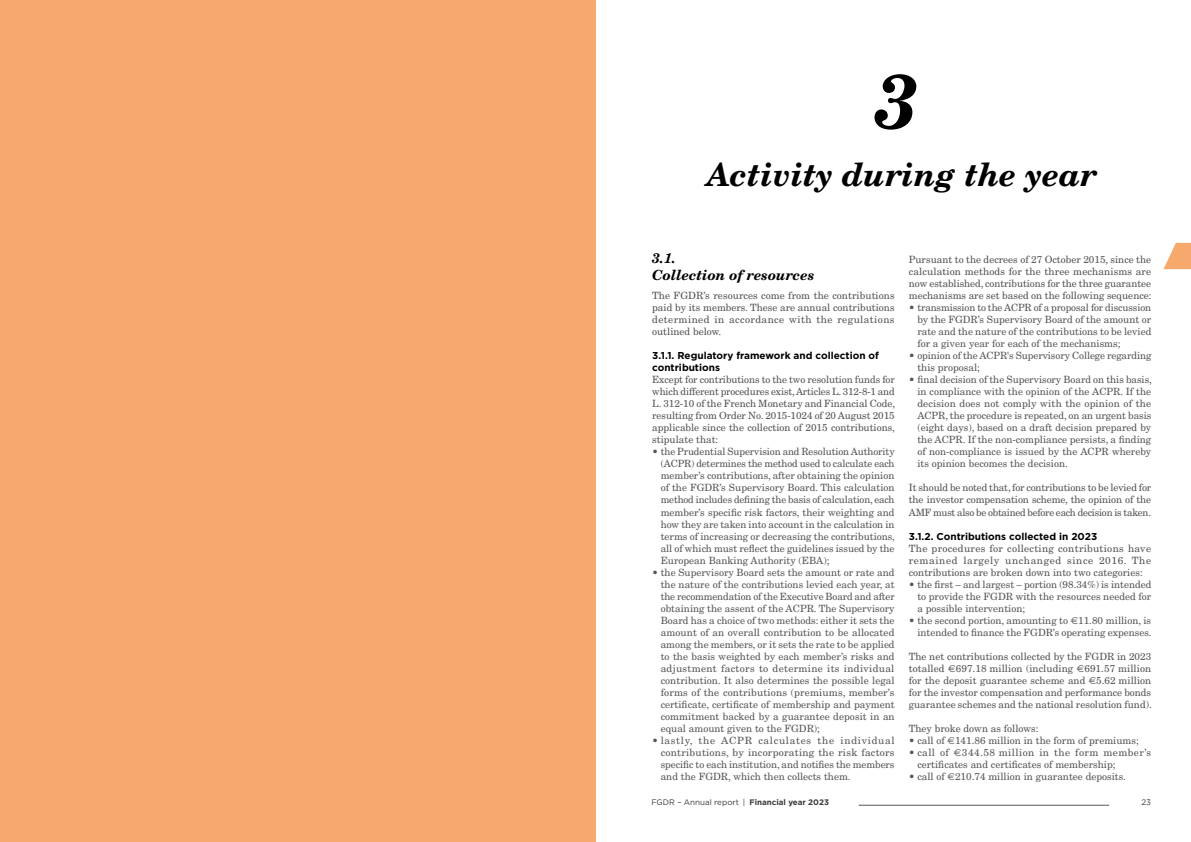
<style>
.page{position:relative;width:1191px;height:842px;background:#fff}
.page>*{position:absolute;margin:0;border:0;box-sizing:border-box;transform-origin:0 0}
.t1{font:italic 700 77px "New Century Schlbk LT Std";color:#000}
.t2{font:italic 700 32px "New Century Schlbk LT Std";color:#000}
.t3{font:italic 700 14px/16.8px "New Century Schlbk LT Std";color:#000}
.t4{font:10px/12px "New Century Schlbk LT Std";color:#565655;text-align:justify}
.t5{font:10px/12px "New Century Schlbk LT Std";color:#555454;text-align:justify}
.t6{font:700 10px/12px "Gotham HTF";color:#000}
.t7{font:8px "Gotham HTF";color:#3a3a39}
.s1{font-family:"Euro Sans"}
.s2{font-weight:700}
</style>
<div class="page">
<svg style="left:1163px;top:243px;width:28px;height:26px"></svg>
<div style="left:0;top:0;width:595px;height:842px;background:#f6a86d"></div>
<hr style="left:858px;top:805px;width:251px;height:1px;background:#565655">
<h1 class="t1" style="left:875px;top:52px;width:46px">3</h1>
<h2 class="t2" style="left:706px;top:155px;width:392px">Activity during the year</h2>
<h3 class="t3" style="left:652px;top:250px;width:164px">3.1.<br>Collection of resources</h3>
<p class="t5" style="left:652px;top:290px;width:244px">The FGDR’s resources come from the contributions paid by its members. These are annual contributions determined in accordance with the regulations outlined below.</p>
<p class="t6" style="left:652px;top:350px;width:228px">3.1.1. Regulatory framework and collection of contributions</p>
<p class="t5" style="left:652px;top:374px;width:244px">Except for contributions to the two resolution funds for which different procedures exist, Articles L. 312-8-1 and L. 312-10 of the French Monetary and Financial Code, resulting from Order No. 2015-1024 of 20 August 2015 applicable since the collection of 2015 contributions, stipulate that:</p>
<p class="t4" style="left:660px;top:446px;width:236px;text-indent:-9px">• the Prudential Supervision and Resolution Authority (ACPR) determines the method used to calculate each member’s contributions, after obtaining the opinion of the FGDR’s Supervisory Board. This calculation method includes defining the basis of calculation, each member’s specific risk factors, their weighting and how they are taken into account in the calculation in terms of increasing or decreasing the contributions, all of which must reflect the guidelines issued by the European Banking Authority (EBA);</p>
<p class="t4" style="left:660px;top:566px;width:235px;text-indent:-8px">• the Supervisory Board sets the amount or rate and the nature of the contributions levied each year, at the recommendation of the Executive Board and after obtaining the assent of the ACPR. The Supervisory Board has a choice of two methods: either it sets the amount of an overall contribution to be allocated among the members, or it sets the rate to be applied to the basis weighted by each member’s risks and adjustment factors to determine its individual contribution. It also determines the possible legal forms of the contributions (premiums, member’s certificate, certificate of membership and payment commitment backed by a guarantee deposit in an equal amount given to the FGDR);</p>
<p class="t4" style="left:660px;top:734px;width:235px;text-indent:-8px">• lastly, the ACPR calculates the individual contributions, by incorporating the risk factors specific to each institution, and notifies the members and the FGDR, which then collects them.</p>
<p class="t5" style="left:909px;top:254px;width:244px">Pursuant to the decrees of 27 October 2015, since the calculation methods for the three mechanisms are now established, contributions for the three guarantee mechanisms are set based on the following sequence:</p>
<p class="t4" style="left:917px;top:302px;width:235px;text-indent:-9px">• transmission to the ACPR of a proposal for discussion by the FGDR’s Supervisory Board of the amount or rate and the nature of the contributions to be levied for a given year for each of the mechanisms;</p>
<p class="t4" style="left:917px;top:350px;width:235px;text-indent:-8px">• opinion of the ACPR's Supervisory College regarding this proposal;</p>
<p class="t4" style="left:917px;top:374px;width:236px;text-indent:-8px">• final decision of the Supervisory Board on this basis, in compliance with the opinion of the ACPR. If the decision does not comply with the opinion of the ACPR, the procedure is repeated, on an urgent basis (eight days), based on a draft decision prepared by the ACPR. If the non-compliance persists, a finding of non-compliance is issued by the ACPR whereby its opinion becomes the decision.</p>
<p class="t5" style="left:909px;top:482px;width:244px">It should be noted that, for contributions to be levied for the investor compensation scheme, the opinion of the AMF must also be obtained before each decision is taken.</p>
<p class="t6" style="left:909px;top:530px;width:190px">3.1.2. Contributions collected in 2023</p>
<p class="t5" style="left:909px;top:542px;width:244px">The procedures for collecting contributions have remained largely unchanged since 2016. The contributions are broken down into two categories:</p>
<p class="t4" style="left:917px;top:578px;width:235px;text-indent:-9px">• the first – and largest – portion (98.34%) is intended to provide the FGDR with the resources needed for a possible intervention;</p>
<p class="t4" style="left:909px;top:614px;width:244px;text-align:right">• the second portion, amounting to <span class="s1">€</span>11.80 million, is intended to finance the FGDR’s operating expenses.</p>
<p class="t5" style="left:909px;top:650px;width:244px">The net contributions collected by the FGDR in 2023 totalled <span class="s1">€</span>697.18 million (including <span class="s1">€</span>691.57 million for the deposit guarantee scheme and <span class="s1">€</span>5.62 million for the investor compensation and performance bonds guarantee schemes and the national resolution fund).</p>
<p class="t5" style="left:909px;top:722px;width:131px">They broke down as follows:</p>
<p class="t4" style="left:909px;top:734px;width:231px">• call of <span class="s1">€</span>141.86 million in the form of premiums;</p>
<p class="t4" style="left:917px;top:746px;width:235px;text-indent:-9px">• call of <span class="s1">€</span>344.58 million in the form member’s certificates and certificates of membership;</p>
<p class="t4" style="left:909px;top:770px;width:219px">• call of <span class="s1">€</span>210.74 million in guarantee deposits.</p>
<p class="t7" style="left:651px;top:798px;width:179px">FGDR – Annual report | <span class="s2">Financial year 2023</span></p>
<p class="t7" style="left:1141px;top:798px;width:11px">23</p>
</div>
